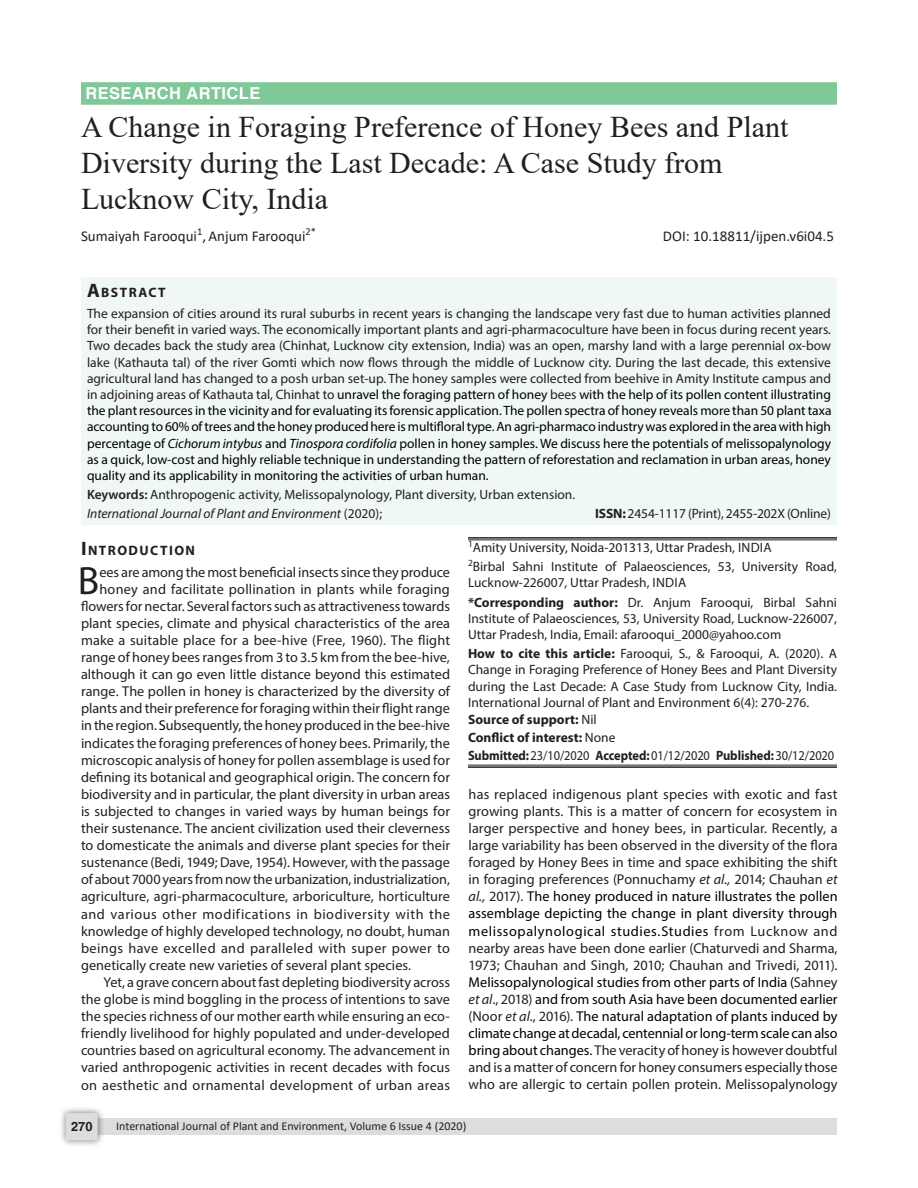
<style>
.page{position:relative;width:918px;height:1188px;background:#fff}
.page>*{position:absolute;margin:0;border:0;box-sizing:border-box;transform-origin:0 0}
.Body_flush{font:39.6px "Myriad Pro";color:#231f20}
.article_head{font:30px/36px "Times New Roman";color:#231f20}
.Subject{font:700 16.5px "Helvetica";letter-spacing:.025em;color:#fff}
.author{font:15px "Calibri";color:#231f20}
.text{font:14.25px/17.1px "Myriad Pro";letter-spacing:.015em;color:#231f20;text-align:justify}
.Body_flush-2{font:14.25px "Myriad Pro";color:#231f20}
.Body_flush-3{font:14.25px "Myriad Pro";letter-spacing:.04em;color:#231f20}
.Body_flush-4{font:14.25px "Myriad Pro";letter-spacing:.03em;color:#231f20}
.A{font:700 13.65px "Myriad Pro";letter-spacing:.105em;color:#231f20}
.Abstract{font:13.5px/16.2px "Myriad Pro";color:#231f20;text-align:justify}
.affiliation{font:13.5px/16.2px "Myriad Pro";color:#231f20;text-align:justify}
.affiliation-2{font:13.5px "Myriad Pro";color:#231f20;scale:.92 1}
.Abstract-2{font:italic 13.5px "Myriad Pro";color:#231f20}
.affiliation-3{font:700 13.5px "Myriad Pro";color:#231f20}
.t1{font:700 12.75px "Helvetica";color:#231f20}
.t2{font:12px "Calibri";color:#231f20}
.s1{font-size:19.5px}
.s2{color:#000}
.s3{font-style:italic;color:#000}
.s4{font-weight:600}
.s5{font-style:normal}
.s6{font-weight:700}
.s7{font-weight:400}
.s8{color:#202020}
.s9{font-style:italic;color:#202020}
.s10{font-style:italic}
</style>
<div class="page">
<hr style="left:81px;top:76px;width:756px;height:1px;background:#231f20">
<div style="left:82px;top:1119px;width:755px;height:16px;background:#dcdddf"></div>
<div style="left:59px;top:1106px;width:46px;height:41px;background:#231f20;opacity:.61"></div>
<div style="left:66px;top:1113px;width:32px;height:27px;background:#dcdddf;border-radius:2px"></div>
<div style="left:81px;top:277px;width:756px;height:247px;background:#eff8f2"></div>
<div style="left:81px;top:82px;width:756px;height:23px;background:#7fc898"></div>
<hr style="left:468px;top:537px;width:369px;height:2px;background:#231f20">
<hr style="left:468px;top:540px;width:369px;height:1px;background:#231f20">
<hr style="left:468px;top:765px;width:369px;height:1px;background:#231f20">
<hr style="left:468px;top:766px;width:369px;height:2px;background:#231f20">
<p class="Subject" style="left:86px;top:84px;width:176px">RESEARCH ARTICLE</p>
<p class="article_head" style="left:81px;top:108px;width:709px">A Change in Foraging Preference of Honey Bees and Plant<br>Diversity during the Last Decade: A Case Study from<br>Lucknow City, India</p>
<p class="author" style="left:81px;top:225px;width:237px">Sumaiyah Farooqui<sup>1</sup>, Anjum Farooqui<sup>2*</sup></p>
<p class="author" style="left:663px;top:225px;width:173px">DOI: 10.18811/ijpen.v6i04.5</p>
<p class="A" style="left:87px;top:284px;width:80px"><span class="s1">A</span>BSTRACT</p>
<p class="Abstract" style="left:87px;top:305px;width:746px">The expansion of cities around its rural suburbs in recent years is changing the landscape very fast due to human activities planned for their benefit in varied ways. The economically important plants and agri-pharmacoculture have been in focus during recent years.<br>Two decades back the study area (Chinhat, Lucknow city extension, India) was an open, marshy land with a large perennial ox-bow lake (Kathauta tal) of the river Gomti which now flows through the middle of Lucknow city. During the last decade, this extensive agricultural land has changed to a posh urban set-up. The honey samples were collected from beehive in Amity Institute campus and in adjoining areas of Kathauta tal, Chinhat to <span class="s2">unravel the foraging pattern of honey</span> bees <span class="s2">with the help of its pollen content illustrating the plant resources in the vicinity and for evaluating its forensic application. The pollen spectra of honey reveals more than 50 plant taxa accounting to 60% of trees and the honey produced here is multifloral type. An agri-pharmaco industry was explored in the area with high percentage of</span> <span class="s3">Cichorum intybus</span> <span class="s2">and</span> <span class="s3">Tinospora cordifolia</span> <span class="s2">pollen in honey samples. We discuss here the potentials of melissopalynology as a quick, low-cost and highly reliable technique in understanding the pattern of reforestation and reclamation in urban areas, honey quality and its applicability in monitoring the activities of urban human.</span></p>
<p class="Abstract" style="left:87px;top:486px;width:490px"><span class="s4">Keywords:</span> Anthropogenic activity, Melissopalynology, Plant diversity, Urban extension.</p>
<p class="Abstract-2" style="left:87px;top:506px;width:297px">International Journal of Plant and Environment <span class="s5">(2020);</span></p>
<p class="Abstract" style="left:595px;top:506px;width:237px"><span class="s6">ISSN:</span> 2454-1117 (Print), 2455-202X (Online)</p>
<p class="A" style="left:81px;top:541px;width:116px"><span class="s1">I</span>NTRODUCTION</p>
<p class="Body_flush" style="left:78px;top:556px;width:23px">B</p>
<p class="Body_flush-2" style="left:99px;top:563px;width:352px">ees are among the most beneficial insects since they produce</p>
<p class="Body_flush-2" style="left:99px;top:580px;width:352px">honey and facilitate pollination in plants while foraging</p>
<p class="Body_flush-2" style="left:81px;top:597px;width:371px">flowers for nectar. Several factors such as attractiveness towards</p>
<p class="Body_flush-2" style="left:81px;top:614px;width:371px">plant species, climate and physical characteristics of the area</p>
<p class="Body_flush-2" style="left:81px;top:631px;width:371px">make a suitable place for a bee-hive (Free, 1960). The flight</p>
<p class="Body_flush-2" style="left:81px;top:648px;width:370px">range of honey bees ranges from 3 to 3.5 km from the bee-hive,</p>
<p class="Body_flush-2" style="left:81px;top:666px;width:371px">although it can go even little distance beyond this estimated</p>
<p class="Body_flush-2" style="left:81px;top:683px;width:371px">range. The pollen in honey is characterized by the diversity of</p>
<p class="Body_flush-2" style="left:81px;top:700px;width:371px">plants and their preference for foraging within their flight range</p>
<p class="Body_flush-2" style="left:81px;top:717px;width:371px">in the region. <span class="s2">S</span>ubsequently, the honey produced in the bee-hive</p>
<p class="Body_flush-2" style="left:81px;top:734px;width:371px">indicates the foraging preferences of honey bees. Primarily, the</p>
<p class="Body_flush-2" style="left:81px;top:751px;width:370px">microscopic analysis of honey for pollen assemblage is used for</p>
<p class="Body_flush-2" style="left:81px;top:768px;width:371px">defining its botanical and geographical origin. The concern for</p>
<p class="Body_flush-2" style="left:81px;top:785px;width:371px">biodiversity and in particular, the plant diversity in urban areas</p>
<p class="Body_flush-2" style="left:81px;top:802px;width:371px">is subjected to changes in varied ways by human beings for</p>
<p class="Body_flush-2" style="left:81px;top:819px;width:371px">their sustenance. The ancient civilization used their cleverness</p>
<p class="Body_flush-2" style="left:81px;top:837px;width:371px">to domesticate the animals and diverse plant species for their</p>
<p class="Body_flush-2" style="left:81px;top:854px;width:371px">sustenance (Bedi, 1949; Dave, 1954). However, with the passage</p>
<p class="Body_flush-2" style="left:81px;top:871px;width:370px">of about 7000 years from now the urbanization, industrialization,</p>
<p class="Body_flush-2" style="left:81px;top:888px;width:371px">agriculture, agri-pharmacoculture, arboriculture, horticulture</p>
<p class="Body_flush-3" style="left:81px;top:905px;width:371px">and various other modifications in biodiversity with the</p>
<p class="Body_flush-2" style="left:81px;top:922px;width:371px">knowledge of highly developed technology, no doubt, human</p>
<p class="Body_flush-4" style="left:81px;top:939px;width:370px">beings have excelled and paralleled with super power to</p>
<p class="Body_flush-2" style="left:81px;top:956px;width:332px">genetically create new varieties of several plant species.</p>
<p class="text" style="left:81px;top:973px;width:371px;text-indent:22px">Yet, a grave concern about fast depleting biodiversity across the globe is mind boggling in the process of intentions to save the species richness of our mother earth while ensuring an eco&shy;friendly livelihood for highly populated and under-developed countries based on agricultural economy. The advancement in varied anthropogenic activities in recent decades with focus on aesthetic and ornamental development of urban areas</p>
<p class="affiliation" style="left:468px;top:539px;width:305px"><sup>1</sup>Amity University, Noida-201313, Uttar Pradesh, INDIA</p>
<p class="affiliation" style="left:468px;top:558px;width:370px"><sup>2</sup>Birbal Sahni Institute of Palaeosciences, 53, University Road,<br>Lucknow-226007, Uttar Pradesh, INDIA</p>
<p class="affiliation" style="left:468px;top:594px;width:370px"><span class="s6">*Corresponding author:</span> Dr. Anjum Farooqui, Birbal Sahni Institute of Palaeosciences, 53, University Road, Lucknow-226007, Uttar Pradesh, India, Email: afarooqui_2000@yahoo.com</p>
<p class="affiliation" style="left:468px;top:645px;width:371px"><span class="s6">How to cite this article:</span> Farooqui, S., &amp; Farooqui, A. (2020). A Change in Foraging Preference of Honey Bees and Plant Diversity during the Last Decade: A Case Study from Lucknow City, India.<br>International Journal of Plant and Environment 6(4): 270-276.</p>
<p class="affiliation-3" style="left:468px;top:711px;width:130px">Source of support: <span class="s7">Nil</span></p>
<p class="affiliation-3" style="left:468px;top:728px;width:149px">Conflict of interest: <span class="s7">None</span></p>
<p class="affiliation-2" style="left:468px;top:747px;width:400px"><span class="s6">Submitted:</span>23/10/2020 <span class="s6">Accepted:</span>01/12/2020 <span class="s6">Published:</span>30/12/2020</p>
<p class="text" style="left:469px;top:785px;width:371px">has replaced indigenous plant species with exotic and fast growing plants. This is a matter of concern for ecosystem in larger perspective and honey bees, in particular. Recently, a large variability has been observed in the diversity of the flora foraged by Honey Bees in time and space exhibiting the shift in foraging preferences (<span class="s8">Ponnuchamy</span> <span class="s9">et al.,</span> 2014; Chauhan <span class="s10">et al.,</span> 2017). <span class="s2">The honey produced in nature illustrates the pollen assemblage depicting the change in plant diversity through melissopalynological studies.Studies</span> from Lucknow and nearby areas have been done earlier (Chaturvedi and Sharma, 1973; Chauhan and Singh, 2010; Chauhan and Trivedi, 2011).<br><span class="s2">Melissopalynological studies from other parts of India (</span>Sahney <span class="s10">et al</span>., 2018) <span class="s2">and from south Asia have been documented earlier </span>(Noor <span class="s10">et al</span>., 2016). <span class="s2">The natural adaptation of plants induced by climate change at decadal, centennial or long-term scale can also bring about changes.</span> The veracity of honey is however doubtful and is a matter of concern for honey consumers especially those who are allergic to certain pollen protein. Melissopalynology</p>
<p class="t1" style="left:71px;top:1119px;width:23px">270</p>
<p class="t2" style="left:116px;top:1117px;width:352px">International Journal of Plant and Environment, Volume 6 Issue 4 (2020)</p>
</div>
